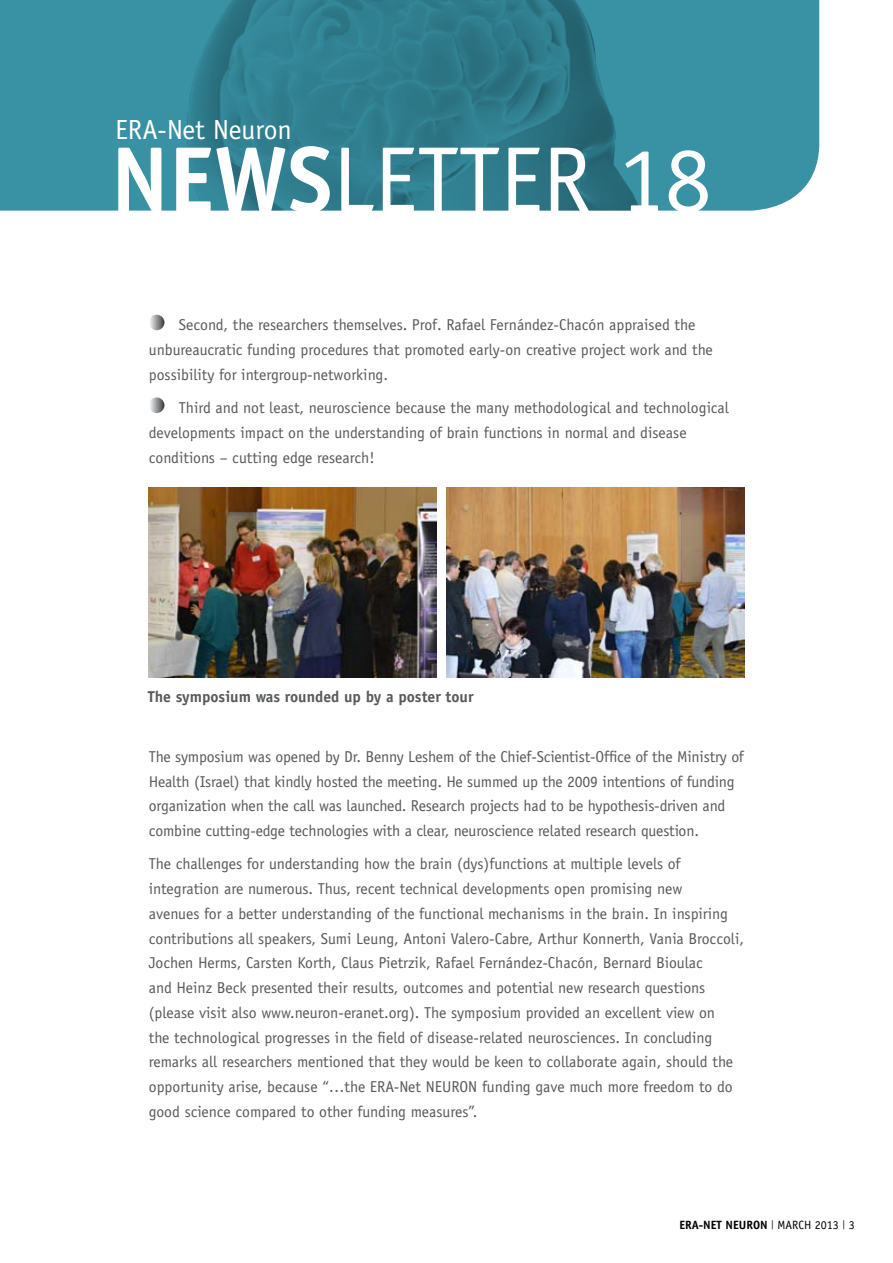
<style>
.page{position:relative;width:893px;height:1263px;background:#fff}
.page>*{position:absolute;margin:0;border:0;box-sizing:border-box;transform-origin:0 0}
.t1{font:93px "Officina Sans";color:#fff}
.t2{font:27.75px "Officina Sans";color:#fff}
.t3{font:15.75px/24.8px "Officina Sans";color:#58595b}
.t4{font:700 15.75px "Officina Sans";color:#58595b}
.t5{font:700 12px "Officina Sans";color:#000}
.t6{font:12px "Officina Sans";color:#000}
.t7{font:9px "Officina Sans";color:#000}
.s1{font-weight:700}
.s2{font-size:9px}
</style>
<div class="page">
<div style="left:0;top:0;width:819px;height:211px;background:#3892a4"></div>
<img style="left:187px;top:0;width:470px;height:211px">
<svg style="left:149px;top:315px;width:15px;height:15px"></svg>
<svg style="left:149px;top:397px;width:15px;height:16px"></svg>
<img style="left:447px;top:488px;width:297px;height:190px">
<img style="left:149px;top:488px;width:287px;height:190px">
<h2 class="t2" style="left:115px;top:113px;width:178px">ERA-Net Neuron</h2>
<h1 class="t1" style="left:111px;top:126px;width:602px"><span class="s1">NEWS</span>LETTER 18</h1>
<p class="t3" style="left:149px;top:313px;width:565px;text-indent:30px">Second, the researchers themselves. Prof. Rafael Fernández-Chacón appraised the unbureaucratic funding procedures that promoted early-on creative project work and the possibility for intergroup-networking.</p>
<p class="t3" style="left:149px;top:395px;width:581px;text-indent:30px">Third and not least, neuroscience because the many methodological and technological developments impact on the understanding of brain functions in normal and disease conditions – cutting edge research!</p>
<p class="t4" style="left:148px;top:686px;width:327px">The symposium was rounded up by a poster tour</p>
<p class="t3" style="left:149px;top:744px;width:596px">The symposium was opened by Dr. Benny Leshem of the Chief-Scientist-Office of the Ministry of Health (Israel) that kindly hosted the meeting. He summed up the 2009 intentions of funding organization when the call was launched. Research projects had to be hypothesis-driven and combine cutting-edge technologies with a clear, neuroscience related research question.</p>
<p class="t3" style="left:149px;top:852px;width:597px">The challenges for understanding how the brain (dys)functions at multiple levels of integration are numerous. Thus, recent technical developments open promising new<br>avenues for a better understanding of the functional mechanisms in the brain. In inspiring contributions all speakers, Sumi Leung, Antoni Valero-Cabre, Arthur Konnerth, Vania Broccoli, Jochen Herms, Carsten Korth, Claus Pietrzik, Rafael Fernández-Chacón, Bernard Bioulac<br>and Heinz Beck presented their results, outcomes and potential new research questions (please visit also www.neuron-eranet.org .) The symposium provided an excellent view on<br>the technological progresses in the field of disease-related neurosciences. In concluding remarks all researchers mentioned that they would be keen to collaborate again, should the opportunity arise, because “…the ERA-Net NEURON funding gave much more freedom to do good science compared to other funding measures .“</p>
<p class="t5" style="left:679px;top:1217px;width:90px">ERA-NET NEURON</p>
<p class="t6" style="left:777px;top:1217px;width:79px">MARCH 2013 3<span class="s2">|</span></p>
<p class="t7" style="left:771px;top:1219px;width:4px">|</p>
</div>
